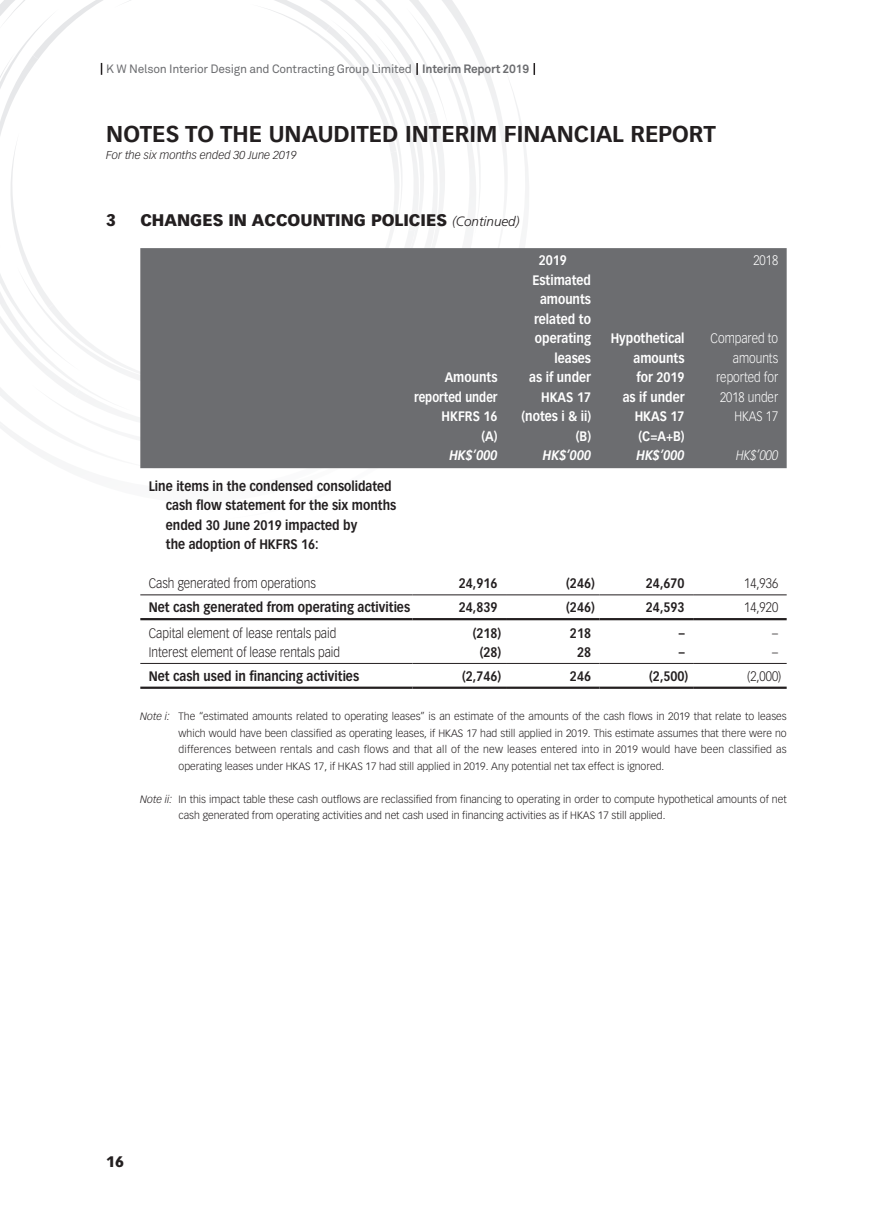
<style>
.page{position:relative;width:893px;height:1212px;background:#fff}
.page>*{position:absolute;margin:0;border:0;box-sizing:border-box;transform-origin:0 0}
.t1{font:700 22.5px "Vectora LT Std";color:#231f20}
.t2{font:900 16.5px "Vectora LT Std";color:#231f20}
.t3{font:900 15px "Vectora LT Std";color:#231f20}
.t4{font:700 13.5px/19.5px "Vectora LT Std";color:#231f20;scale:.88 1}
.t5{font:700 13.5px/19.5px "Vectora LT Std";color:#fff;text-align:right;scale:.88 1}
.t6{font:300 13.5px "Vectora LT Std";color:#231f20;scale:.88 1}
.t7{font:300 13.5px/19.5px "Vectora LT Std";color:#fff;text-align:right;scale:.88 1}
.t8{font:italic 700 13.5px "Vectora LT Std";color:#fff;scale:.88 1}
.t9{font:italic 300 13.5px "Vectora LT Std";color:#fff;scale:.88 1}
.t10{font:12px "Akkurat Pro";letter-spacing:-.02em;color:#6c6d70}
.t11{font:italic 300 11.25px "Vectora LT Std";color:#231f20}
.t12{font:300 10.5px/16.5px "Vectora LT Std";color:#231f20;text-align:justify}
.s1{font-weight:700}
.s2{font-family:"Frutiger LT Std";font-weight:300;font-style:italic;font-size:13.5px}
.s3{font-style:italic}
</style>
<div class="page">
<svg style="left:0;top:0;width:535px;height:469px"></svg>
<div style="left:140px;top:248px;width:647px;height:220px;background:#6c6d70"></div>
<hr style="left:140px;top:594px;width:272px;height:1px;background:#231f20">
<hr style="left:412px;top:594px;width:94px;height:1px;background:#231f20">
<hr style="left:506px;top:594px;width:94px;height:1px;background:#231f20">
<hr style="left:600px;top:594px;width:93px;height:1px;background:#231f20">
<hr style="left:693px;top:594px;width:94px;height:1px;background:#231f20">
<hr style="left:140px;top:618px;width:272px;height:2px;background:#231f20">
<hr style="left:412px;top:618px;width:94px;height:2px;background:#231f20">
<hr style="left:506px;top:618px;width:94px;height:2px;background:#231f20">
<hr style="left:600px;top:618px;width:93px;height:2px;background:#231f20">
<hr style="left:693px;top:618px;width:94px;height:2px;background:#231f20">
<hr style="left:140px;top:663px;width:272px;height:1px;background:#231f20">
<hr style="left:412px;top:663px;width:94px;height:1px;background:#231f20">
<hr style="left:506px;top:663px;width:94px;height:1px;background:#231f20">
<hr style="left:600px;top:663px;width:93px;height:1px;background:#231f20">
<hr style="left:693px;top:663px;width:94px;height:1px;background:#231f20">
<hr style="left:140px;top:687px;width:272px;height:2px;background:#231f20">
<hr style="left:412px;top:687px;width:94px;height:2px;background:#231f20">
<hr style="left:506px;top:687px;width:94px;height:2px;background:#231f20">
<hr style="left:600px;top:687px;width:93px;height:2px;background:#231f20">
<hr style="left:693px;top:687px;width:94px;height:2px;background:#231f20">
<p class="t10" style="left:106px;top:62px;width:424px">K W Nelson Interior Design and Contracting Group Limited <span class="s1">Interim Report 2019</span></p>
<h1 class="t1" style="left:106px;top:120px;width:611px">NOTES TO THE UNAUDITED INTERIM FINANCIAL REPORT</h1>
<p class="t11" style="left:106px;top:149px;width:192px">For the six months ended 30 June 2019</p>
<h2 class="t2" style="left:106px;top:210px;width:11px">3</h2>
<h2 class="t2" style="left:140px;top:210px;width:381px">CHANGES IN ACCOUNTING POLICIES <span class="s2">(Continued)</span></h2>
<p class="t5" style="left:539px;top:251px;width:33px">2019</p>
<p class="t7" style="left:753px;top:251px;width:30px">2018</p>
<p class="t5" style="left:414px;top:368px;width:96px">Amounts reported under<br>HKFRS 16</p>
<p class="t5" style="left:521px;top:270px;width:81px">Estimated amounts related to operating leases<br>as if under<br>HKAS 17 (notes i &amp; ii)</p>
<p class="t5" style="left:611px;top:329px;width:86px">Hypothetical amounts<br>for 2019<br>as if under<br>HKAS 17</p>
<p class="t7" style="left:711px;top:329px;width:78px">Compared to amounts reported for<br>2018 under<br>HKAS 17</p>
<p class="t5" style="left:481px;top:426px;width:20px">(A)</p>
<p class="t5" style="left:576px;top:426px;width:19px">(B)</p>
<p class="t5" style="left:638px;top:426px;width:54px">(C=A+B)</p>
<p class="t8" style="left:449px;top:447px;width:56px">HK$’000</p>
<p class="t8" style="left:543px;top:447px;width:56px">HK$’000</p>
<p class="t8" style="left:636px;top:447px;width:56px">HK$’000</p>
<p class="t9" style="left:736px;top:447px;width:49px">HK$’000</p>
<p class="t4" style="left:166px;top:476px;width:263px;text-indent:-17px">Line items in the condensed consolidated cash flow statement for the six months ended 30 June 2019 impacted by<br>the adoption of HKFRS 16:</p>
<p class="t6" style="left:149px;top:576px;width:191px">Cash generated from operations</p>
<p class="t4" style="left:459px;top:574px;width:45px">24,916</p>
<p class="t4" style="left:566px;top:574px;width:34px">(246)</p>
<p class="t4" style="left:646px;top:574px;width:45px">24,670</p>
<p class="t6" style="left:744px;top:576px;width:40px">14,936</p>
<p class="t4" style="left:149px;top:598px;width:298px">Net cash generated from operating activities</p>
<p class="t4" style="left:459px;top:598px;width:45px">24,839</p>
<p class="t4" style="left:566px;top:598px;width:34px">(246)</p>
<p class="t4" style="left:646px;top:598px;width:45px">24,593</p>
<p class="t6" style="left:744px;top:600px;width:40px">14,920</p>
<p class="t6" style="left:149px;top:625px;width:215px">Capital element of lease rentals paid</p>
<p class="t4" style="left:473px;top:623px;width:34px">(218)</p>
<p class="t4" style="left:570px;top:623px;width:25px">218</p>
<p class="t4" style="left:679px;top:623px;width:8px">–</p>
<p class="t6" style="left:772px;top:625px;width:8px">–</p>
<p class="t6" style="left:149px;top:644px;width:219px">Interest element of lease rentals paid</p>
<p class="t4" style="left:480px;top:642px;width:26px">(28)</p>
<p class="t4" style="left:577px;top:642px;width:17px">28</p>
<p class="t4" style="left:679px;top:642px;width:8px">–</p>
<p class="t6" style="left:772px;top:644px;width:8px">–</p>
<p class="t4" style="left:149px;top:666px;width:241px">Net cash used in financing activities</p>
<p class="t4" style="left:462px;top:666px;width:46px">(2,746)</p>
<p class="t4" style="left:570px;top:666px;width:25px">246</p>
<p class="t4" style="left:649px;top:666px;width:46px">(2,500)</p>
<p class="t6" style="left:747px;top:668px;width:40px">(2,000)</p>
<p class="t12" style="left:179px;top:708px;width:610px;text-indent:-38px"><span class="s3">Note i:</span> The “estimated amounts related to operating leases” is an estimate of the amounts of the cash flows in 2019 that relate to leases which would have been classified as operating leases, if HKAS 17 had still applied in 2019. This estimate assumes that there were no differences between rentals and cash flows and that all of the new leases entered into in 2019 would have been classified as operating leases under HKAS 17, if HKAS 17 had still applied in 2019. Any potential net tax effect is ignored.</p>
<p class="t12" style="left:179px;top:791px;width:609px;text-indent:-38px"><span class="s3">Note ii:</span> In this impact table these cash outflows are reclassified from financing to operating in order to compute hypothetical amounts of net cash generated from operating activities and net cash used in financing activities as if HKAS 17 still applied.</p>
<h3 class="t3" style="left:106px;top:1152px;width:19px">16</h3>
</div>
